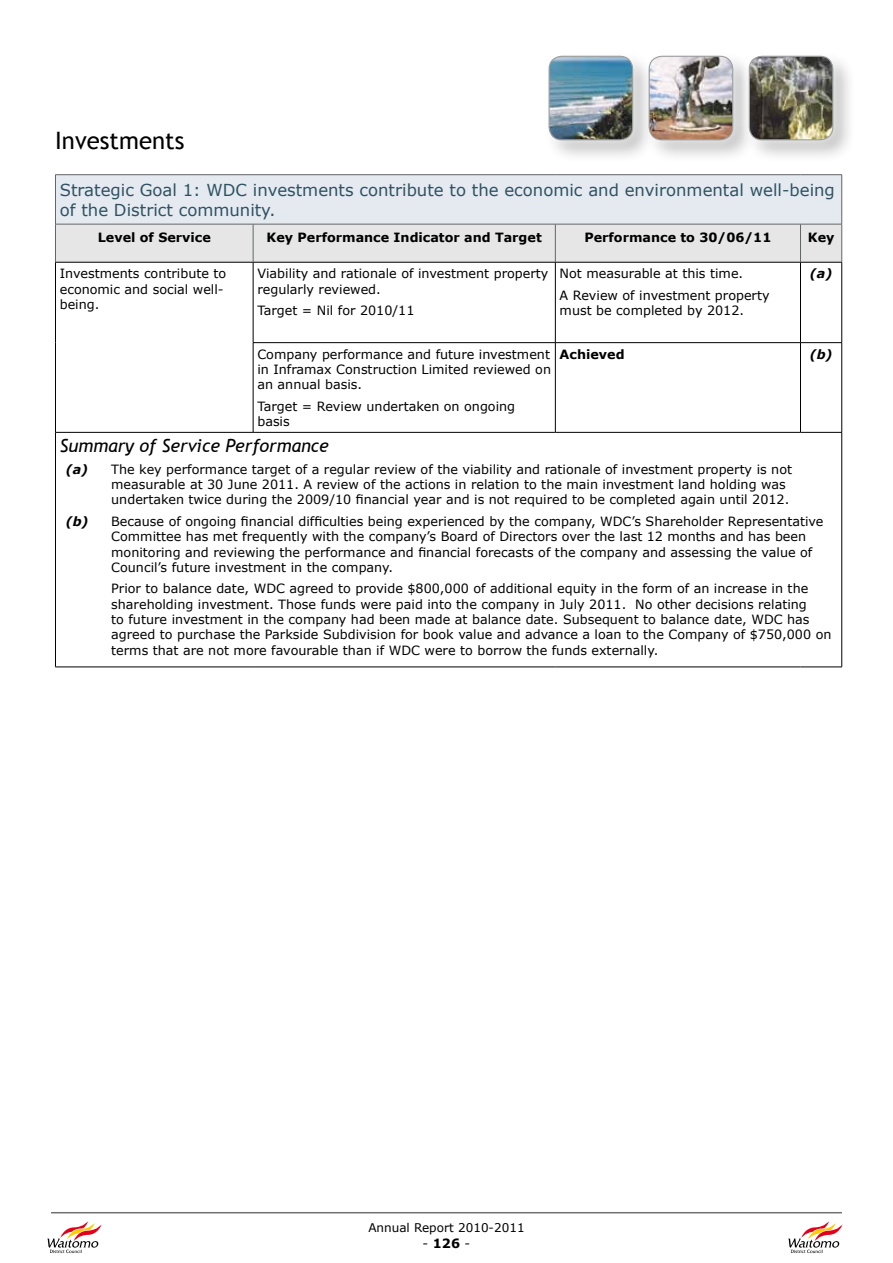
<style>
.page{position:relative;width:893px;height:1263px;background:#fff}
.page>*{position:absolute;margin:0;border:0;box-sizing:border-box;transform-origin:0 0}
.t1{font:24px "Trebuchet MS";color:#000}
.t2{font:italic 18px "Trebuchet MS";color:#000}
.t3{font:16.5px/19.8px "Verdana";color:#2e5261}
.t4{font:12.75px/15.3px "Verdana";color:#000}
.t5{font:700 12.75px "Verdana";color:#000}
.t6{font:italic 700 12.75px "Verdana";color:#000}
.t7{font:12px "Verdana";color:#000}
.s1{font-weight:700;font-style:italic}
.s2{font-weight:400}
</style>
<div class="page">
<svg style="left:47px;top:1221px;width:55px;height:32px"></svg>
<hr style="left:51px;top:1212px;width:791px;height:1px;background:#707172">
<svg style="left:788px;top:1221px;width:55px;height:32px"></svg>
<div style="left:643px;top:50px;width:113px;height:113px;background:#000;opacity:.25"></div>
<div style="left:639px;top:46px;width:104px;height:104px;background:#fff;opacity:.87"></div>
<img style="left:656px;top:56px;width:77px;height:84px">
<div style="left:649px;top:56px;width:84px;height:84px;border:1px solid #9c9e9f;border-radius:13px"></div>
<div style="left:543px;top:50px;width:113px;height:113px;background:#000;opacity:.25"></div>
<div style="left:539px;top:46px;width:104px;height:104px;background:#fff;opacity:.87"></div>
<img style="left:549px;top:56px;width:84px;height:84px">
<div style="left:549px;top:56px;width:84px;height:84px;border:1px solid #9c9e9f;border-radius:13px"></div>
<div style="left:743px;top:50px;width:113px;height:113px;background:#000;opacity:.25"></div>
<div style="left:739px;top:46px;width:104px;height:104px;background:#fff;opacity:.87"></div>
<img style="left:749px;top:56px;width:84px;height:84px">
<div style="left:749px;top:56px;width:84px;height:84px;border:1px solid #9c9e9f;border-radius:13px"></div>
<div style="left:55px;top:175px;width:787px;height:49px;background:#e5e9f0"></div>
<div style="left:56px;top:225px;width:785px;height:37px;background:#e6e6e6"></div>
<hr style="left:55px;top:262px;width:198px;height:1px;background:#000">
<hr style="left:55px;top:262px;width:1px;height:81px;background:#000">
<hr style="left:253px;top:262px;width:302px;height:1px;background:#000">
<hr style="left:253px;top:262px;width:1px;height:80px;background:#000">
<hr style="left:555px;top:262px;width:245px;height:1px;background:#000">
<hr style="left:555px;top:262px;width:1px;height:80px;background:#000">
<hr style="left:800px;top:262px;width:42px;height:1px;background:#000">
<hr style="left:800px;top:262px;width:1px;height:80px;background:#000">
<hr style="left:841px;top:262px;width:1px;height:80px;background:#000">
<hr style="left:55px;top:343px;width:1px;height:89px;background:#000">
<hr style="left:253px;top:342px;width:302px;height:1px;background:#000">
<hr style="left:253px;top:343px;width:1px;height:89px;background:#000">
<hr style="left:555px;top:342px;width:245px;height:1px;background:#000">
<hr style="left:555px;top:343px;width:1px;height:89px;background:#000">
<hr style="left:800px;top:342px;width:42px;height:1px;background:#000">
<hr style="left:800px;top:343px;width:1px;height:89px;background:#000">
<hr style="left:841px;top:343px;width:1px;height:89px;background:#000">
<hr style="left:55px;top:432px;width:198px;height:1px;background:#000">
<hr style="left:55px;top:432px;width:1px;height:235px;background:#000">
<hr style="left:253px;top:432px;width:302px;height:1px;background:#000">
<hr style="left:555px;top:432px;width:245px;height:1px;background:#000">
<hr style="left:800px;top:432px;width:42px;height:1px;background:#000">
<hr style="left:841px;top:432px;width:1px;height:235px;background:#000">
<hr style="left:55px;top:667px;width:198px;height:1px;background:#000">
<hr style="left:253px;top:667px;width:302px;height:1px;background:#000">
<hr style="left:555px;top:667px;width:245px;height:1px;background:#000">
<hr style="left:800px;top:667px;width:42px;height:1px;background:#000">
<hr style="left:55px;top:174px;width:198px;height:1px;background:#646567">
<hr style="left:55px;top:175px;width:1px;height:49px;background:#646567">
<hr style="left:253px;top:174px;width:302px;height:1px;background:#646567">
<hr style="left:555px;top:174px;width:245px;height:1px;background:#646567">
<hr style="left:800px;top:174px;width:42px;height:1px;background:#646567">
<hr style="left:841px;top:175px;width:1px;height:49px;background:#646567">
<hr style="left:55px;top:224px;width:198px;height:1px;background:#646567">
<hr style="left:55px;top:224px;width:1px;height:38px;background:#646567">
<hr style="left:253px;top:224px;width:302px;height:1px;background:#646567">
<hr style="left:253px;top:224px;width:1px;height:38px;background:#646567">
<hr style="left:555px;top:224px;width:245px;height:1px;background:#646567">
<hr style="left:555px;top:224px;width:1px;height:38px;background:#646567">
<hr style="left:800px;top:224px;width:42px;height:1px;background:#646567">
<hr style="left:800px;top:224px;width:1px;height:38px;background:#646567">
<hr style="left:841px;top:224px;width:1px;height:38px;background:#646567">
<h1 class="t1" style="left:55px;top:126px;width:131px">Investments</h1>
<p class="t3" style="left:60px;top:179px;width:777px">Strategic Goal 1: WDC investments contribute to the economic and environmental well-being of the District community.</p>
<p class="t5" style="left:98px;top:230px;width:115px">Level of Service</p>
<p class="t5" style="left:267px;top:230px;width:277px">Key Performance Indicator and Target</p>
<p class="t5" style="left:584px;top:230px;width:188px">Performance to 30/06/11</p>
<p class="t5" style="left:808px;top:230px;width:28px">Key</p>
<p class="t4" style="left:60px;top:266px;width:168px">Investments contribute to economic and social well&shy;being.</p>
<p class="t4" style="left:257px;top:266px;width:292px">Viability and rationale of investment property regularly reviewed.</p>
<p class="t6" style="left:810px;top:266px;width:24px">(a)</p>
<p class="t4" style="left:560px;top:263px;width:211px;line-height:21.3px">Not measurable at this time.<br>A Review of investment property</p>
<p class="t4" style="left:560px;top:302px;width:186px">must be completed by 2012.</p>
<p class="t4" style="left:257px;top:302px;width:159px">Target = Nil for 2010/11</p>
<p class="t4" style="left:257px;top:346px;width:295px;text-align:justify">Company performance and future investment in Inframax Construction Limited reviewed on an annual basis.</p>
<p class="t4" style="left:257px;top:398px;width:259px">Target = Review undertaken on ongoing basis</p>
<p class="t5" style="left:560px;top:346px;width:66px">Achieved</p>
<p class="t6" style="left:810px;top:346px;width:24px">(b)</p>
<h2 class="t2" style="left:60px;top:435px;width:271px">Summary of Service Performance</h2>
<p class="t4" style="left:111px;top:461px;width:682px;text-indent:-45px"><span class="s1">(a)</span> The key performance target of a regular review of the viability and rationale of investment property is not measurable at 30 June 2011. A review of the actions in relation to the main investment land holding was undertaken twice during the 2009/10 financial year and is not required to be completed again until 2012.</p>
<p class="t4" style="left:111px;top:513px;width:714px;text-indent:-45px"><span class="s1">(b)</span> Because of ongoing financial difficulties being experienced by the company, WDC’s Shareholder Representative Committee has met frequently with the company’s Board of Directors over the last 12 months and has been monitoring and reviewing the performance and financial forecasts of the company and assessing the value of Council’s future investment in the company.</p>
<p class="t4" style="left:111px;top:581px;width:722px">Prior to balance date, WDC agreed to provide $800,000 of additional equity in the form of an increase in the shareholding investment. Those funds were paid into the company in July 2011. No other decisions relating<br>to future investment in the company had been made at balance date. Subsequent to balance date, WDC has agreed to purchase the Parkside Subdivision for book value and advance a loan to the Company of $750,000 on terms that are not more favourable than if WDC were to borrow the funds externally.</p>
<p class="t7" style="left:368px;top:1220px;width:158px">Annual Report 2010-2011</p>
<p class="t5" style="left:423px;top:1235px;width:49px"><span class="s2">-</span> 126 <span class="s2">-</span></p>
</div>
